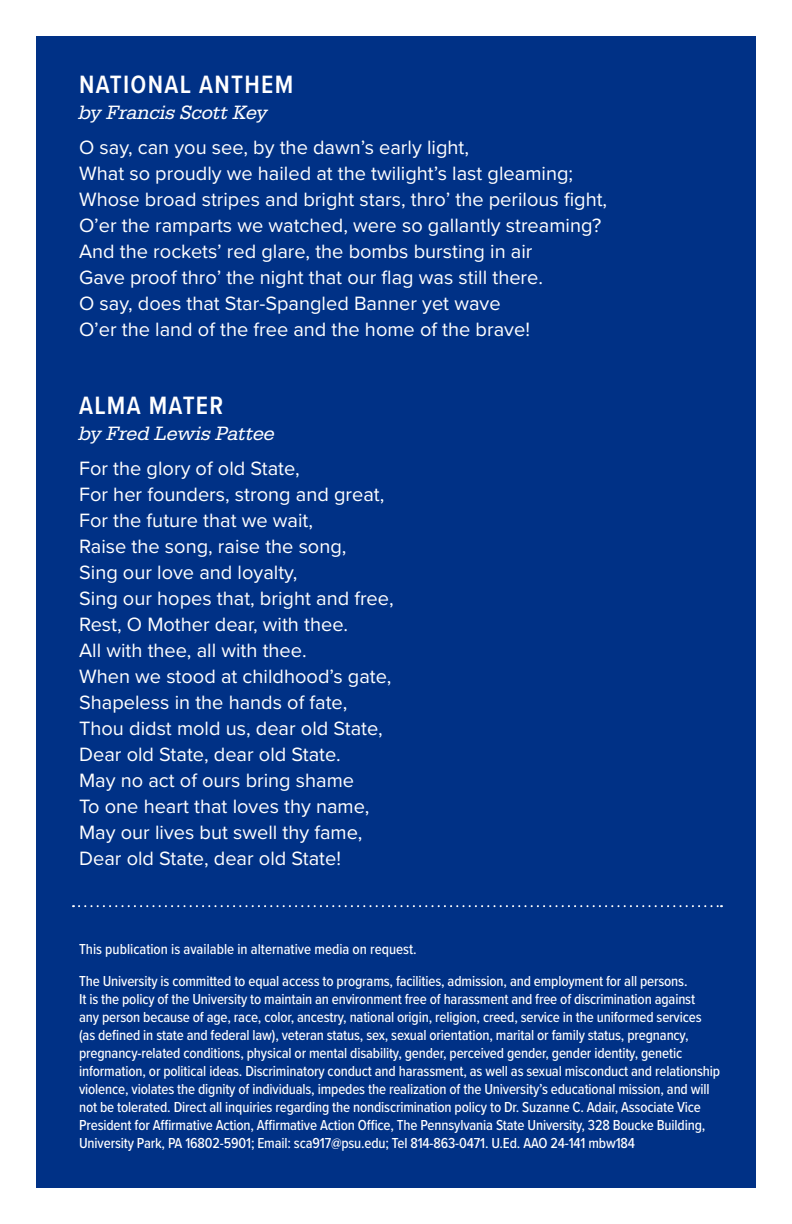
<style>
.page{position:relative;width:792px;height:1224px;background:#fff}
.page>*{position:absolute;margin:0;border:0;box-sizing:border-box;transform-origin:0 0}
.t1{font:600 26px "Proxima Nova Cond";letter-spacing:.05em;color:#fff}
.t2{font:20px "Proxima Nova";color:#fff}
.t3{font:italic 20px "Serifa";color:#fff}
.t4{font:500 15px/18px "Proxima Nova Cond";letter-spacing:-.01em;color:#fff}
</style>
<div class="page">
<div style="left:36px;top:36px;width:720px;height:1152px;background:#003186"></div>
<svg style="left:73px;top:905px;width:649px;height:2px"></svg>
<p class="t1" style="left:79px;top:66px;width:216px">NATIONAL ANTHEM</p>
<p class="t3" style="left:79px;top:101px;width:190px">by Francis Scott Key</p>
<p class="t2" style="left:79px;top:133px;width:391px">O say, can you see, by the dawn’s early light,</p>
<p class="t2" style="left:79px;top:159px;width:496px">What so proudly we hailed at the twilight’s last gleaming;</p>
<p class="t2" style="left:79px;top:185px;width:530px">Whose broad stripes and bright stars, thro’ the perilous fight,</p>
<p class="t2" style="left:79px;top:211px;width:524px">O’er the ramparts we watched, were so gallantly streaming?</p>
<p class="t2" style="left:79px;top:237px;width:455px">And the rockets’ red glare, the bombs bursting in air</p>
<p class="t2" style="left:79px;top:263px;width:465px">Gave proof thro’ the night that our flag was still there.</p>
<p class="t2" style="left:79px;top:289px;width:423px">O say, does that Star-Spangled Banner yet wave</p>
<p class="t2" style="left:79px;top:315px;width:452px">O’er the land of the free and the home of the brave!</p>
<p class="t1" style="left:79px;top:387px;width:146px">ALMA MATER</p>
<p class="t3" style="left:79px;top:422px;width:197px">by Fred Lewis Pattee</p>
<p class="t2" style="left:79px;top:454px;width:222px">For the glory of old State,</p>
<p class="t2" style="left:79px;top:480px;width:307px">For her founders, strong and great,</p>
<p class="t2" style="left:79px;top:506px;width:235px">For the future that we wait,</p>
<p class="t2" style="left:79px;top:532px;width:269px">Raise the song, raise the song,</p>
<p class="t2" style="left:79px;top:558px;width:220px">Sing our love and loyalty,</p>
<p class="t2" style="left:79px;top:584px;width:316px">Sing our hopes that, bright and free,</p>
<p class="t2" style="left:79px;top:610px;width:270px">Rest, O Mother dear, with thee.</p>
<p class="t2" style="left:79px;top:636px;width:229px">All with thee, all with thee.</p>
<p class="t2" style="left:79px;top:662px;width:314px">When we stood at childhood’s gate,</p>
<p class="t2" style="left:79px;top:688px;width:270px">Shapeless in the hands of fate,</p>
<p class="t2" style="left:79px;top:714px;width:305px">Thou didst mold us, dear old State,</p>
<p class="t2" style="left:79px;top:740px;width:263px">Dear old State, dear old State.</p>
<p class="t2" style="left:79px;top:766px;width:277px">May no act of ours bring shame</p>
<p class="t2" style="left:79px;top:792px;width:292px">To one heart that loves thy name,</p>
<p class="t2" style="left:79px;top:818px;width:285px">May our lives but swell thy fame,</p>
<p class="t2" style="left:79px;top:844px;width:263px">Dear old State, dear old State!</p>
<p class="t4" style="left:79px;top:939px;width:339px">This publication is available in alternative media on request.</p>
<p class="t4" style="left:79px;top:971px;width:643px">The University is committed to equal access to programs, facilities, admission, and employment for all persons.<br>It is the policy of the University to maintain an environment free of harassment and free of discrimination against<br>any person because of age, race, color, ancestry, national origin, religion, creed, service in the uniformed services (as defined in state and federal law), veteran status, sex, sexual orientation, marital or family status, pregnancy, pregnancy-related conditions, physical or mental disability, gender, perceived gender, gender identity, genetic information, or political ideas. Discriminatory conduct and harassment, as well as sexual misconduct and relationship violence, violates the dignity of individuals, impedes the realization of the University’s educational mission, and will not be tolerated. Direct all inquiries regarding the nondiscrimination policy to Dr. Suzanne C. Adair, Associate Vice President for Affirmative Action, Affirmative Action Office, The Pennsylvania State University, 328 Boucke Building, University Park, PA 16802-5901; Email: sca917@psu.edu; Tel 814-863-0471. U.Ed. AAO 24-141 mbw184</p>
</div>
